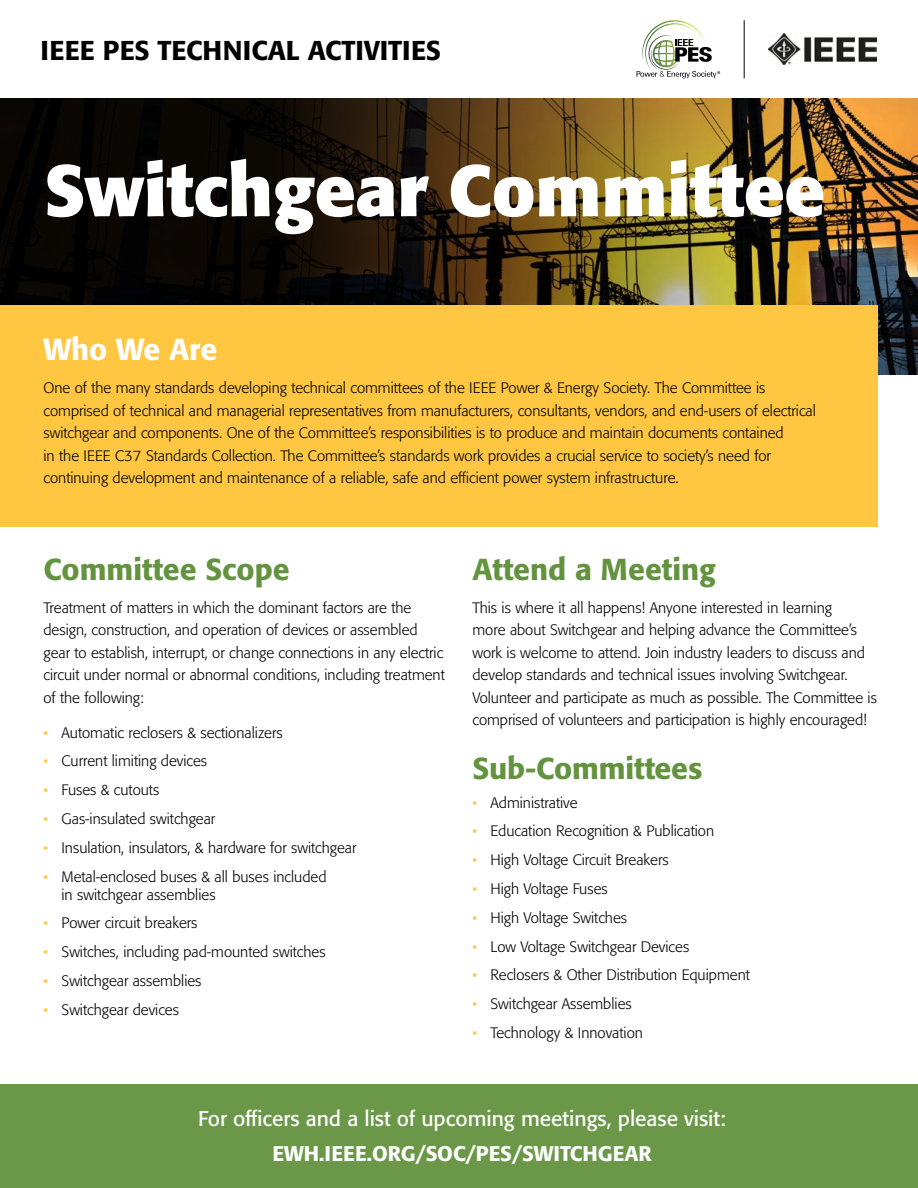
<style>
.page{position:relative;width:918px;height:1188px;background:#fff}
.page>*{position:absolute;margin:0;border:0;box-sizing:border-box;transform-origin:0 0}
.t1{font:700 72px "Formata";color:#fff}
.t2{font:500 30px "Formata";color:#64933f}
.t3{font:500 30px "Formata";color:#fff}
.t4{font:500 27px "Formata";color:#000}
.t5{font:21px "Formata";color:#fff}
.t6{font:500 21px "Formata";color:#fff}
.t7{font:300 15px/22.5px "Formata";color:#000}
.s1{color:#ffc641}
</style>
<div class="page">
<img style="left:0;top:99px;width:918px;height:276px">
<div style="left:0;top:1084px;width:918px;height:104px;background:#6b9848"></div>
<img style="left:769px;top:34px;width:107px;height:31px">
<svg style="left:637px;top:20px;width:83px;height:58px"></svg>
<hr style="left:744px;top:20px;width:1px;height:58px;background:#000">
<div style="left:0;top:306px;width:878px;height:221px;background:#ffc641"></div>
<h3 class="t4" style="left:40px;top:33px;width:402px">IEEE PES TECHNICAL ACTIVITIES</h3>
<h1 class="t1" style="left:44px;top:146px;width:783px">Switchgear Committee</h1>
<h2 class="t3" style="left:44px;top:331px;width:175px">Who We Are</h2>
<p class="t7" style="left:44px;top:377px;width:774px">One of the many standards developing technical committees of the IEEE Power &amp; Energy Society. The Committee is comprised of technical and managerial representatives from manufacturers, consultants, vendors, and end-users of electrical switchgear and components. One of the Committee’s responsibilities is to produce and maintain documents contained<br>in the IEEE C37 Standards Collection. The Committee’s standards work provides a crucial service to society’s need for continuing development and maintenance of a reliable, safe and efficient power system infrastructure.</p>
<h2 class="t2" style="left:44px;top:551px;width:248px">Committee Scope</h2>
<p class="t7" style="left:44px;top:596px;width:403px">Treatment of matters in which the dominant factors are the design, construction, and operation of devices or assembled gear to establish, interrupt, or change connections in any electric circuit under normal or abnormal conditions, including treatment of the following:</p>
<p class="t7" style="left:44px;top:721px;width:241px"><span class="s1">•</span> Automatic reclosers &amp; sectionalizers</p>
<p class="t7" style="left:44px;top:750px;width:165px"><span class="s1">•</span> Current limiting devices</p>
<p class="t7" style="left:44px;top:779px;width:117px"><span class="s1">•</span> Fuses &amp; cutouts</p>
<p class="t7" style="left:44px;top:808px;width:173px"><span class="s1">•</span> Gas-insulated switchgear</p>
<p class="t7" style="left:44px;top:836px;width:314px"><span class="s1">•</span> Insulation, insulators, &amp; hardware for switchgear</p>
<p class="t7" style="left:62px;top:868px;width:266px;line-height:18px;text-indent:-18px"><span class="s1">•</span> Metal-enclosed buses &amp; all buses included in switchgear assemblies</p>
<p class="t7" style="left:44px;top:912px;width:155px"><span class="s1">•</span> Power circuit breakers</p>
<p class="t7" style="left:44px;top:941px;width:284px"><span class="s1">•</span> Switches, including pad-mounted switches</p>
<p class="t7" style="left:44px;top:970px;width:160px"><span class="s1">•</span> Switchgear assemblies</p>
<p class="t7" style="left:44px;top:998px;width:137px"><span class="s1">•</span> Switchgear devices</p>
<h2 class="t2" style="left:472px;top:551px;width:245px">Attend a Meeting</h2>
<p class="t7" style="left:472px;top:596px;width:406px">This is where it all happens! Anyone interested in learning<br>more about Switchgear and helping advance the Committee’s work is welcome to attend. Join industry leaders to discuss and develop standards and technical issues involving Switchgear.<br>Volunteer and participate as much as possible. The Committee is comprised of volunteers and participation is highly encouraged!</p>
<h2 class="t2" style="left:472px;top:750px;width:231px">Sub-Committees</h2>
<p class="t7" style="left:472px;top:791px;width:107px"><span class="s1">•</span> Administrative</p>
<p class="t7" style="left:472px;top:820px;width:243px"><span class="s1">•</span> Education Recognition &amp; Publication</p>
<p class="t7" style="left:472px;top:849px;width:198px"><span class="s1">•</span> High Voltage Circuit Breakers</p>
<p class="t7" style="left:472px;top:878px;width:137px"><span class="s1">•</span> High Voltage Fuses</p>
<p class="t7" style="left:472px;top:906px;width:156px"><span class="s1">•</span> High Voltage Switches</p>
<p class="t7" style="left:472px;top:935px;width:218px"><span class="s1">•</span> Low Voltage Switchgear Devices</p>
<p class="t7" style="left:472px;top:964px;width:279px"><span class="s1">•</span> Reclosers &amp; Other Distribution Equipment</p>
<p class="t7" style="left:472px;top:993px;width:161px"><span class="s1">•</span> Switchgear Assemblies</p>
<p class="t7" style="left:472px;top:1022px;width:172px"><span class="s1">•</span> Technology &amp; Innovation</p>
<h3 class="t5" style="left:198px;top:1106px;width:529px">For officers and a list of upcoming meetings, please visit:</h3>
<h3 class="t6" style="left:272px;top:1141px;width:381px">EWH.IEEE.ORG/SOC/PES/SWITCHGEAR</h3>
</div>
